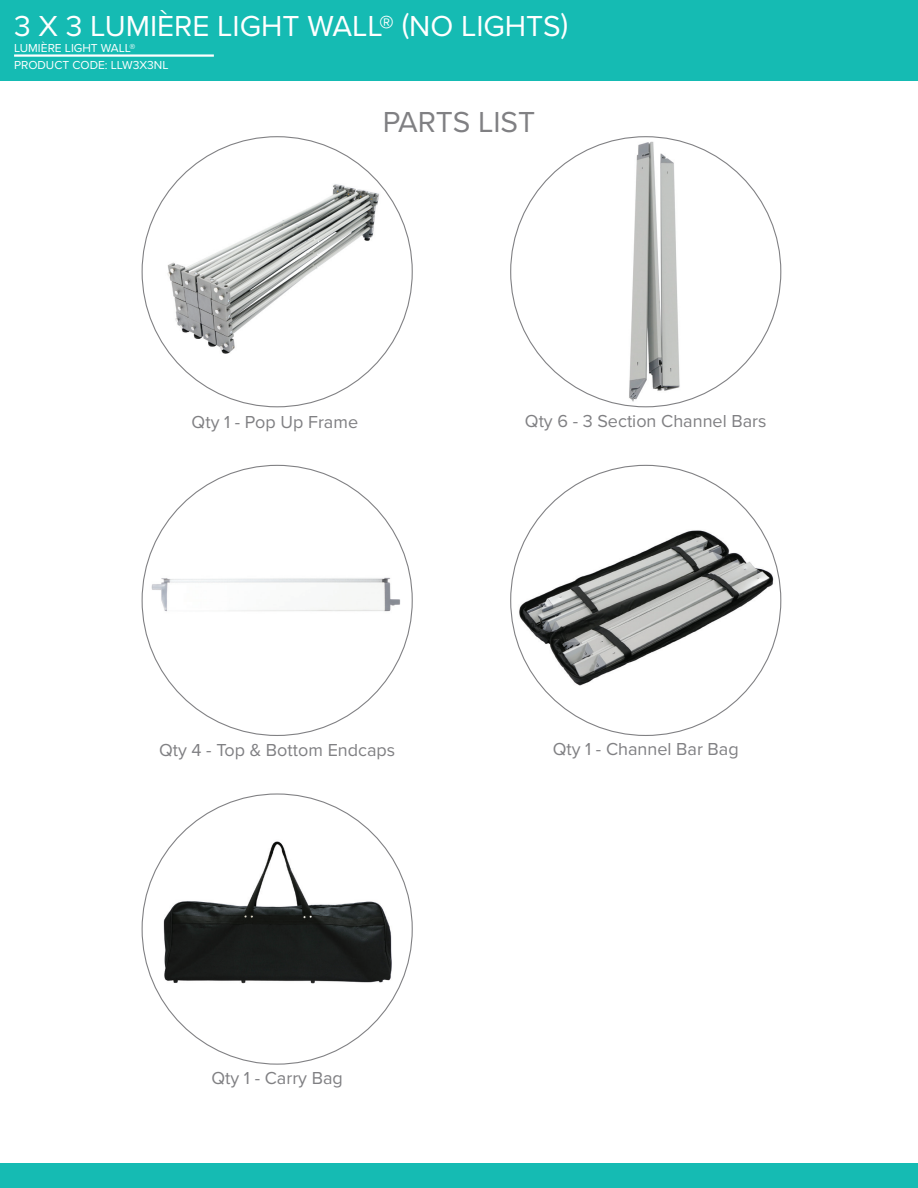
<style>
.page{position:relative;width:918px;height:1188px;background:#fff}
.page>*{position:absolute;margin:0;border:0;box-sizing:border-box;transform-origin:0 0}
.Category_Sub_Title_2{font:30px "Proxima Nova";color:#fff}
.Category_Sub_Title_2-2{font:30px "Proxima Nova";letter-spacing:-.005em;color:#808083}
.t1{font:18px "Proxima Nova";color:#808083}
.top_page_name_regula{font:12px "Proxima Nova";color:#fff}
</style>
<div class="page">
<div style="left:0;top:1164px;width:918px;height:24px;background:#15bbb3"></div>
<div style="left:0;top:0;width:918px;height:81px;background:#15bbb3"></div>
<img style="left:165px;top:164px;width:218px;height:218px">
<img style="left:515px;top:481px;width:261px;height:254px">
<img style="left:511px;top:137px;width:270px;height:270px;border-radius:135px">
<img style="left:161px;top:802px;width:232px;height:232px">
<img style="left:150px;top:467px;width:254px;height:254px">
<hr style="left:14px;top:54px;width:200px;height:3px;background:#fff">
<p class="Category_Sub_Title_2" style="left:14px;top:8px;width:556px">3 X 3 LUMIÈRE LIGHT WALL® (NO LIGHTS)</p>
<p class="top_page_name_regula" style="left:14px;top:40px;width:123px">LUMIÈRE LIGHT WALL®</p>
<p class="top_page_name_regula" style="left:14px;top:58px;width:156px">PRODUCT CODE: LLW3X3NL</p>
<p class="Category_Sub_Title_2-2" style="left:383px;top:105px;width:154px">PARTS LIST</p>
<p class="t1" style="left:192px;top:411px;width:168px">Qty 1 - Pop Up Frame</p>
<p class="t1" style="left:525px;top:410px;width:243px">Qty 6 - 3 Section Channel Bars</p>
<p class="t1" style="left:159px;top:739px;width:238px">Qty 4 - Top &amp; Bottom Endcaps</p>
<p class="t1" style="left:211px;top:1067px;width:133px">Qty 1 - Carry Bag</p>
<p class="t1" style="left:553px;top:739px;width:188px">Qty 1 - Channel Bar Bag</p>
</div>
